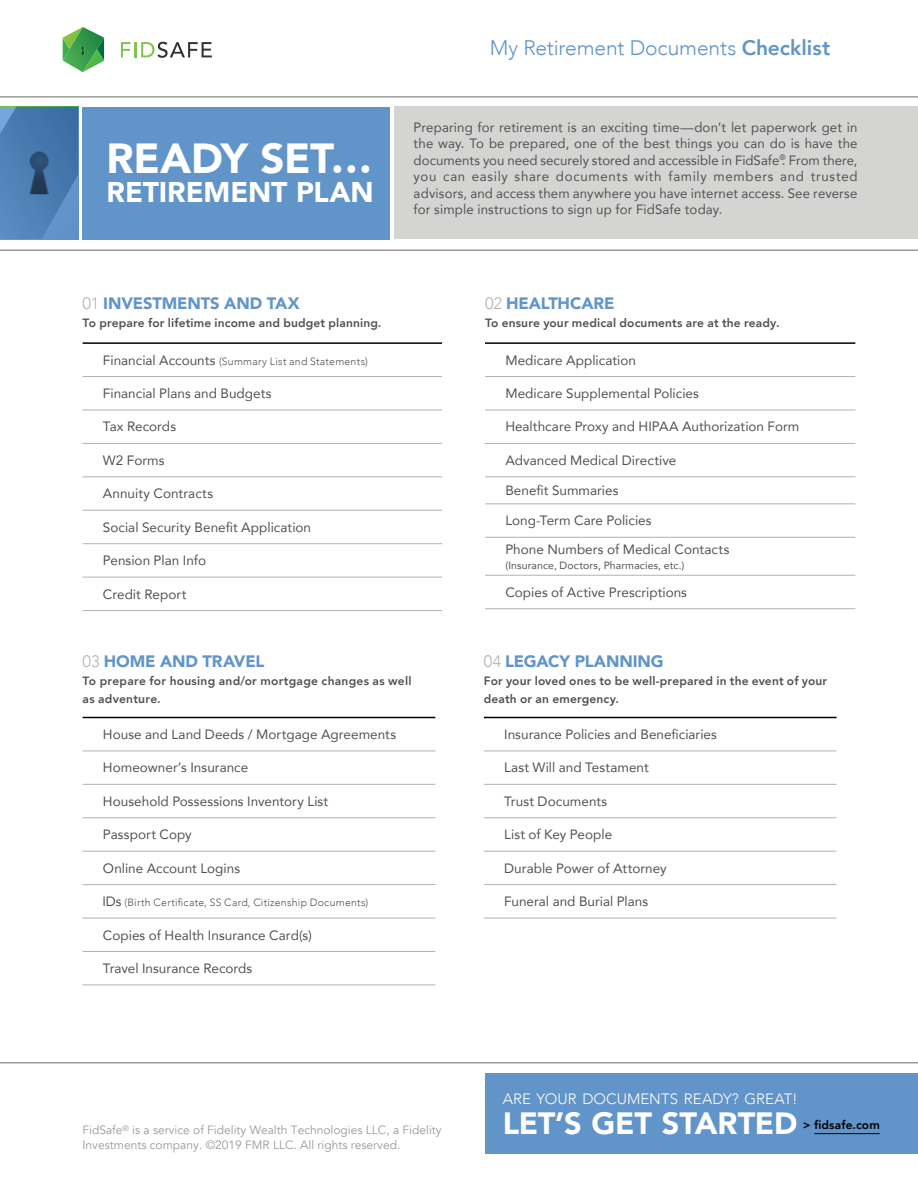
<style>
.page{position:relative;width:918px;height:1188px;background:#fff}
.page>*{position:absolute;margin:0;border:0;box-sizing:border-box;transform-origin:0 0}
.t1{font:900 42px "Avenir";letter-spacing:-.01em;color:#fff}
.t2{font:900 30.75px "Avenir";letter-spacing:-.005em;color:#fff}
.t3{font:900 28.5px "Avenir";letter-spacing:-.005em;color:#fff}
.t4{font:300 21px "Avenir";letter-spacing:-.005em;color:#6194c8}
.t5{font:900 16.5px "Avenir";letter-spacing:-.01em;color:#6194c8}
.t6{font:300 15px "Avenir";letter-spacing:.005em;color:#fff}
.t7{font:13.5px/16.5px "Avenir";color:#515353;text-align:justify}
.t8{font:800 12px/18px "Avenir";letter-spacing:.01em;color:#515353}
.t9{font:12px/15px "Avenir";color:#999998}
.t10{font:800 12px "Avenir";letter-spacing:.01em;color:#000}
.t11{font:300 10.5px "Avenir";letter-spacing:.025em;color:#515353}
.t12{font:10.5px "Avenir";letter-spacing:.015em;color:#515353}
.s1{font-weight:300;color:#b3b3b3}
.s2{font-weight:400;font-size:13.5px}
.s3{font-weight:800}
</style>
<div class="page">
<div style="left:485px;top:1073px;width:433px;height:80px;background:#6194c8"></div>
<svg style="left:121px;top:42px;width:91px;height:16px"></svg>
<svg style="left:63px;top:27px;width:41px;height:45px"></svg>
<div style="left:83px;top:107px;width:307px;height:132px;background:#6194c8"></div>
<div style="left:394px;top:106px;width:524px;height:133px;background:#d4d4d3"></div>
<hr style="left:83px;top:376px;width:359px;height:1px;background:#b3b3b3">
<hr style="left:83px;top:410px;width:359px;height:1px;background:#b3b3b3">
<hr style="left:83px;top:443px;width:359px;height:1px;background:#b3b3b3">
<hr style="left:83px;top:476px;width:359px;height:1px;background:#b3b3b3">
<hr style="left:83px;top:510px;width:359px;height:1px;background:#b3b3b3">
<hr style="left:83px;top:543px;width:359px;height:1px;background:#b3b3b3">
<hr style="left:83px;top:577px;width:359px;height:1px;background:#b3b3b3">
<hr style="left:83px;top:610px;width:359px;height:1px;background:#b3b3b3">
<hr style="left:83px;top:342px;width:359px;height:2px;background:#000">
<hr style="left:83px;top:751px;width:352px;height:1px;background:#b3b3b3">
<hr style="left:83px;top:784px;width:352px;height:1px;background:#b3b3b3">
<hr style="left:83px;top:817px;width:352px;height:1px;background:#b3b3b3">
<hr style="left:83px;top:851px;width:352px;height:1px;background:#b3b3b3">
<hr style="left:83px;top:884px;width:352px;height:1px;background:#b3b3b3">
<hr style="left:83px;top:918px;width:352px;height:1px;background:#b3b3b3">
<hr style="left:83px;top:951px;width:352px;height:1px;background:#b3b3b3">
<hr style="left:83px;top:985px;width:352px;height:1px;background:#b3b3b3">
<hr style="left:83px;top:717px;width:352px;height:1px;background:#000">
<hr style="left:484px;top:751px;width:353px;height:1px;background:#b3b3b3">
<hr style="left:484px;top:784px;width:353px;height:1px;background:#b3b3b3">
<hr style="left:484px;top:817px;width:353px;height:1px;background:#b3b3b3">
<hr style="left:484px;top:851px;width:353px;height:1px;background:#b3b3b3">
<hr style="left:484px;top:884px;width:353px;height:1px;background:#b3b3b3">
<hr style="left:484px;top:918px;width:353px;height:1px;background:#b3b3b3">
<hr style="left:484px;top:717px;width:353px;height:1px;background:#000">
<hr style="left:485px;top:376px;width:370px;height:1px;background:#b3b3b3">
<hr style="left:485px;top:410px;width:370px;height:1px;background:#b3b3b3">
<hr style="left:485px;top:443px;width:370px;height:1px;background:#b3b3b3">
<hr style="left:485px;top:476px;width:370px;height:1px;background:#b3b3b3">
<hr style="left:485px;top:503px;width:370px;height:1px;background:#b3b3b3">
<hr style="left:485px;top:537px;width:370px;height:1px;background:#b3b3b3">
<hr style="left:485px;top:575px;width:370px;height:1px;background:#b3b3b3">
<hr style="left:485px;top:608px;width:370px;height:1px;background:#b3b3b3">
<hr style="left:485px;top:342px;width:370px;height:2px;background:#000">
<hr style="left:814px;top:1133px;width:66px;height:1px;background:#000">
<hr style="left:0;top:249px;width:918px;height:2px;background:#999998">
<hr style="left:0;top:1062px;width:918px;height:2px;background:#999998">
<hr style="left:0;top:96px;width:918px;height:2px;background:#999998">
<svg style="left:0;top:107px;width:78px;height:132px;background:#4c7fb3"></svg>
<img style="left:30px;top:152px;width:18px;height:42px">
<h1 class="t1" style="left:107px;top:123px;width:267px">READY SET…</h1>
<h3 class="t3" style="left:107px;top:168px;width:269px">RETIREMENT PLAN</h3>
<p class="t5" style="left:83px;top:289px;width:218px"><span class="s1">01</span> INVESTMENTS AND TAX</p>
<p class="t8" style="left:83px;top:314px;width:300px">To prepare for lifetime income and budget planning.</p>
<p class="t11" style="left:103px;top:355px;width:266px"><span class="s2">Financial Accounts</span> (Summary List and Statements)</p>
<p class="t7" style="left:103px;top:385px;width:170px">Financial Plans and Budgets</p>
<p class="t7" style="left:103px;top:418px;width:75px">Tax Records</p>
<p class="t7" style="left:103px;top:452px;width:63px">W2 Forms</p>
<p class="t7" style="left:103px;top:485px;width:112px">Annuity Contracts</p>
<p class="t7" style="left:103px;top:518px;width:210px">Social Security Benefit Application</p>
<p class="t7" style="left:103px;top:552px;width:105px">Pension Plan Info</p>
<p class="t7" style="left:103px;top:585px;width:85px">Credit Report</p>
<h3 class="t4" style="left:490px;top:35px;width:342px">My Retirement Documents <span class="s3">Checklist</span></h3>
<p class="t7" style="left:414px;top:118px;width:445px">Preparing for retirement is an exciting time—don’t let paperwork get in the way. To be prepared, one of the best things you can do is have the documents you need securely stored and accessible in FidSafe<sup>®</sup>. From there, you can easily share documents with family members and trusted advisors, and access them anywhere you have internet access. See reverse for simple instructions to sign up for FidSafe today.</p>
<p class="t5" style="left:485px;top:289px;width:131px"><span class="s1">02</span> HEALTHCARE</p>
<p class="t8" style="left:485px;top:314px;width:296px">To ensure your medical documents are at the ready.</p>
<p class="t7" style="left:505px;top:351px;width:132px">Medicare Application</p>
<p class="t7" style="left:505px;top:385px;width:195px">Medicare Supplemental Policies</p>
<p class="t7" style="left:505px;top:418px;width:296px">Healthcare Proxy and HIPAA Authorization Form</p>
<p class="t7" style="left:505px;top:452px;width:172px">Advanced Medical Directive</p>
<p class="t7" style="left:505px;top:482px;width:115px">Benefit Summaries</p>
<p class="t7" style="left:505px;top:506px;width:226px;line-height:28.2px">Long-Term Care Policies<br>Phone Numbers of Medical Contacts</p>
<p class="t12" style="left:505px;top:556px;width:181px">(Insurance, Doctors, Pharmacies, etc.)</p>
<p class="t7" style="left:505px;top:583px;width:183px">Copies of Active Prescriptions</p>
<p class="t5" style="left:83px;top:647px;width:183px"><span class="s1">03</span> HOME AND TRAVEL</p>
<p class="t8" style="left:83px;top:672px;width:330px">To prepare for housing and/or mortgage changes as well as adventure.</p>
<p class="t7" style="left:103px;top:726px;width:295px">House and Land Deeds / Mortgage Agreements</p>
<p class="t7" style="left:103px;top:759px;width:147px">Homeowner’s Insurance</p>
<p class="t7" style="left:103px;top:792px;width:227px">Household Possessions Inventory List</p>
<p class="t7" style="left:103px;top:826px;width:90px">Passport Copy</p>
<p class="t7" style="left:103px;top:859px;width:139px">Online Account Logins</p>
<p class="t11" style="left:102px;top:896px;width:267px"><span class="s2">IDs</span> (Birth Certificate, SS Card, Citizenship Documents)</p>
<p class="t7" style="left:103px;top:926px;width:210px">Copies of Health Insurance Card(s)</p>
<p class="t7" style="left:103px;top:960px;width:151px">Travel Insurance Records</p>
<p class="t5" style="left:484px;top:647px;width:181px"><span class="s1">04</span> LEGACY PLANNING</p>
<p class="t8" style="left:484px;top:672px;width:345px">For your loved ones to be well-prepared in the event of your death or an emergency.</p>
<p class="t7" style="left:504px;top:726px;width:214px">Insurance Policies and Beneficiaries</p>
<p class="t7" style="left:504px;top:759px;width:146px">Last Will and Testament</p>
<p class="t7" style="left:504px;top:792px;width:105px">Trust Documents</p>
<p class="t7" style="left:504px;top:826px;width:110px">List of Key People</p>
<p class="t7" style="left:504px;top:859px;width:164px">Durable Power of Attorney</p>
<p class="t7" style="left:504px;top:893px;width:146px">Funeral and Burial Plans</p>
<p class="t9" style="left:82px;top:1123px;width:361px">FidSafe<sup>®</sup> is a service of Fidelity Wealth Technologies LLC, a Fidelity<br>Investments company. ©2019 FMR LLC. All rights reserved.</p>
<p class="t6" style="left:503px;top:1090px;width:296px">ARE YOUR DOCUMENTS READY? GREAT!</p>
<h2 class="t2" style="left:503px;top:1097px;width:296px">LET’S GET STARTED</h2>
<p class="t10" style="left:803px;top:1116px;width:78px">&gt; fidsafe.com</p>
</div>
